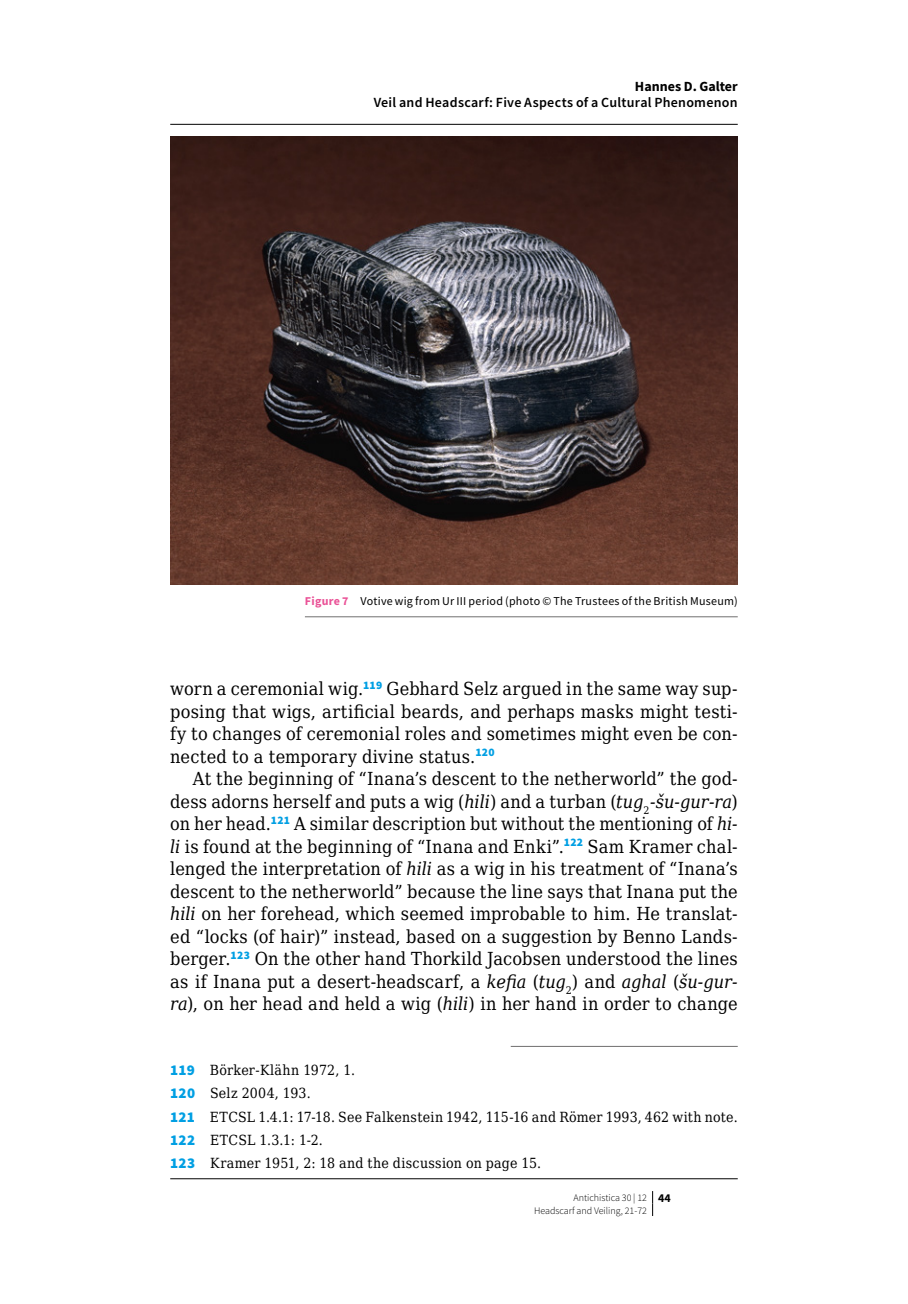
<style>
.page{position:relative;width:908px;height:1304px;background:#fff}
.page>*{position:absolute;margin:0;border:0;box-sizing:border-box;transform-origin:0 0}
.t1{font:18px/22.6px "DejaVu Serif Condensed";letter-spacing:.01em;color:#000;text-align:justify}
.t2{font:14px/23.2px "DejaVu Serif Condensed";letter-spacing:.01em;color:#000}
.t3{font:600 14px "Source Sans Pro";letter-spacing:.02em;color:#000}
.t4{font:700 14px "Source Sans Pro";color:#000}
.t5{font:12px "Source Sans Pro";letter-spacing:.02em;color:#000}
.t6{font:300 10px/12.4px "Source Sans Pro";color:#000}
.s1{font-weight:700;color:#ea5297}
.s2{font-style:italic}
.s3{font-family:"Source Sans Pro";font-weight:900;font-size:15px;color:#009fe3}
.s4{font-weight:700;font-size:12px}
</style>
<div class="page">
<svg style="left:652px;top:1191px;width:1px;height:25px"></svg>
<hr style="left:510px;top:1046px;width:227px;height:1px;background:#706f6f">
<img style="left:170px;top:136px;width:567px;height:449px">
<hr style="left:305px;top:616px;width:432px;height:1px;background:#706f6f">
<hr style="left:170px;top:124px;width:567px;height:1px;background:#000">
<hr style="left:170px;top:1178px;width:567px;height:1px;background:#000">
<p class="t4" style="left:634px;top:77px;width:104px">Hannes D. Galter</p>
<p class="t3" style="left:373px;top:94px;width:365px">Veil and Headscarf: Five Aspects of a Cultural Phenomenon</p>
<p class="t5" style="left:305px;top:594px;width:434px"><span class="s1">Figure 7</span> Votive wig from Ur III period (photo © The Trustees of the British Museum)</p>
<p class="t1" style="left:170px;top:677px;width:568px">worn a ceremonial wig.<sup>119</sup> Gebhard Selz argued in the same way sup&shy;posing that wigs, artificial beards, and perhaps masks might testi&shy;fy to changes of ceremonial roles and sometimes might even be con&shy;nected to a temporary divine status.<sup>120</sup></p>
<p class="t1" style="left:170px;top:767px;width:568px;text-indent:23px">At the beginning of “Inana’s descent to the netherworld” the god&shy;dess adorns herself and puts a wig (<span class="s2">hili</span>) and a turban (<span class="s2">tug</span><sub>2</sub><span class="s2">-šu-gur-ra</span>) on her head.<sup>121</sup> A similar description but without the mentioning of <span class="s2">hi&shy;li</span> is found at the beginning of “Inana and Enki”.<sup>122</sup> Sam Kramer chal&shy;lenged the interpretation of <span class="s2">hili</span> as a wig in his treatment of “Inana’s descent to the netherworld” because the line says that Inana put the <span class="s2">hili</span> on her forehead, which seemed improbable to him. He translat&shy;ed “locks (of hair)” instead, based on a suggestion by Benno Lands&shy;berger.<sup>123</sup> On the other hand Thorkild Jacobsen understood the lines as if Inana put a desert-headscarf, a <span class="s2">kefia</span> (<span class="s2">tug</span><sub>2</sub>) and <span class="s2">aghal</span> (<span class="s2">šu-gur&shy;ra</span>), on her head and held a wig (<span class="s2">hili</span>) in her hand in order to change</p>
<p class="t2" style="left:170px;top:1058px;width:568px"><span class="s3">119</span> Börker-Klähn 1972, 1.<br><span class="s3">120</span> Selz 2004, 193.<br><span class="s3">121</span> ETCSL 1.4.1: 17-18. See Falkenstein 1942, 115-16 and Römer 1993, 462 with note.<br><span class="s3">122</span> ETCSL 1.3.1: 1-2.<br><span class="s3">123</span> Kramer 1951, 2: 18 and the discussion on page 15.</p>
<p class="t6" style="left:534px;top:1191px;width:138px;text-indent:39px">Antichistica 30 | 12 <span class="s4">44<br></span>Headscarf and Veiling, 21-72</p>
</div>
